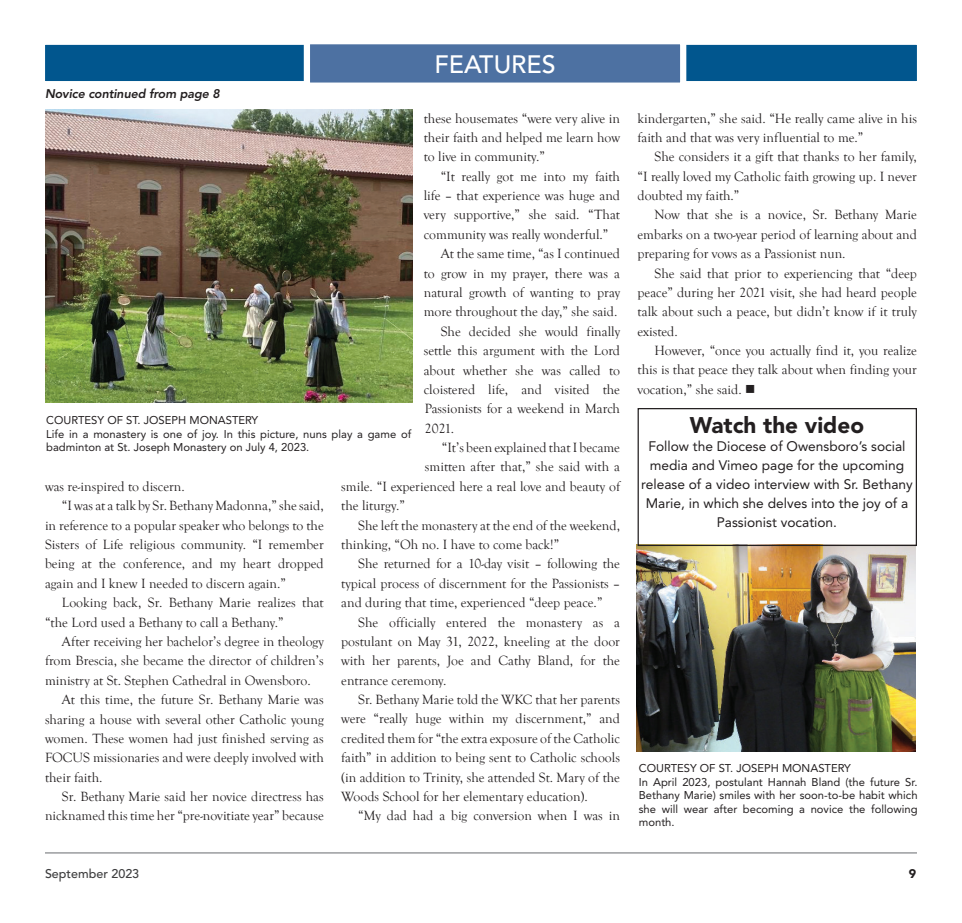
<style>
.page{position:relative;width:962px;height:923px;background:#fff}
.page>*{position:absolute;margin:0;border:0;box-sizing:border-box;transform-origin:0 0}
.t1{font:500 25px "Avenir LT Std";color:#fff}
.t2{font:900 22.5px "Avenir LT Std";color:#231f20}
.t3{font:13.75px/19.4px "Goudy Old Style T";color:#231f20;text-align:justify}
.t4{font:13.75px/18.8px "Avenir LT Std";color:#231f20;text-align:center}
.t5{font:italic 800 12.5px "Avenir LT Std";letter-spacing:-.01em;color:#231f20}
.t6{font:500 12.5px "Avenir LT Std";color:#3e3e3f}
.t7{font:900 12.5px "Avenir LT Std";color:#231f20}
.t8{font:11.25px/13.5px "Avenir LT Std";color:#231f20}
</style>
<div class="page">
<hr style="left:45px;top:852px;width:872px;height:1px;background:#939598">
<div style="left:45px;top:44px;width:872px;height:37px;background:#01568e"></div>
<svg style="left:301px;top:44px;width:388px;height:39px;background:#5578a6"></svg>
<img style="left:636px;top:545px;width:280px;height:206px">
<div style="left:638px;top:408px;width:279px;height:138px;border:1px solid #231f20"></div>
<img style="left:45px;top:110px;width:367px;height:292px">
<p class="t5" style="left:45px;top:88px;width:176px">Novice continued from page 8</p>
<h1 class="t1" style="left:435px;top:49px;width:93px">WORLD</h1>
<h1 class="t1" style="left:434px;top:54px;width:123px">FEATURES</h1>
<p class="t3" style="left:637px;top:108px;width:281px">kindergarten,” she said. “He really came alive in his faith and that was very influential to me.”</p>
<p class="t3" style="left:637px;top:147px;width:281px;text-indent:17px">She considers it a gift that thanks to her family, “I really loved my Catholic faith growing up. I never doubted my faith.”</p>
<p class="t3" style="left:637px;top:205px;width:281px;text-indent:17px">Now that she is a novice, Sr. Bethany Marie embarks on a two-year period of learning about and preparing for vows as a Passionist nun.</p>
<p class="t3" style="left:637px;top:263px;width:281px;text-indent:17px">She said that prior to experiencing that “deep peace” during her 2021 visit, she had heard people talk about such a peace, but didn’t know if it truly existed.</p>
<p class="t3" style="left:637px;top:341px;width:281px;text-indent:17px">However, “once you actually find it, you realize this is that peace they talk about when finding your vocation,” she said. ■</p>
<p class="t3" style="left:424px;top:108px;width:198px">these housemates “were very alive in their faith and helped me learn how to live in community.”</p>
<p class="t3" style="left:441px;top:166px;width:181px">“It really got me into my faith</p>
<p class="t3" style="left:424px;top:186px;width:198px">life – that experience was huge and</p>
<p class="t3" style="left:424px;top:205px;width:198px">very supportive,” she said. “That</p>
<p class="t3" style="left:424px;top:225px;width:186px">community was really wonderful.”</p>
<p class="t3" style="left:441px;top:244px;width:181px">At the same time, “as I continued</p>
<p class="t3" style="left:424px;top:263px;width:198px">to grow in my prayer, there was a</p>
<p class="t3" style="left:424px;top:283px;width:198px">natural growth of wanting to pray</p>
<p class="t3" style="left:424px;top:302px;width:195px">more throughout the day,” she said.</p>
<p class="t3" style="left:441px;top:321px;width:181px">She decided she would finally</p>
<p class="t3" style="left:424px;top:341px;width:198px">settle this argument with the Lord</p>
<p class="t3" style="left:424px;top:360px;width:198px">about whether she was called to</p>
<p class="t3" style="left:424px;top:380px;width:198px">cloistered life, and visited the</p>
<p class="t3" style="left:425px;top:399px;width:197px">Passionists for a weekend in March</p>
<p class="t3" style="left:425px;top:418px;width:31px">2021.</p>
<p class="t3" style="left:442px;top:438px;width:180px">“It’s been explained that I became</p>
<p class="t3" style="left:425px;top:457px;width:197px">smitten after that,” she said with a</p>
<p class="t3" style="left:341px;top:476px;width:280px">smile. “I experienced here a real love and beauty of</p>
<p class="t3" style="left:341px;top:496px;width:65px">the liturgy.”</p>
<p class="t3" style="left:358px;top:515px;width:263px">She left the monastery at the end of the weekend,</p>
<p class="t3" style="left:341px;top:535px;width:219px">thinking, “Oh no. I have to come back!”</p>
<p class="t3" style="left:358px;top:554px;width:263px">She returned for a 10-day visit – following the</p>
<p class="t3" style="left:341px;top:573px;width:280px">typical process of discernment for the Passionists –</p>
<p class="t3" style="left:341px;top:593px;width:263px">and during that time, experienced “deep peace.”</p>
<p class="t3" style="left:358px;top:612px;width:263px">She officially entered the monastery as a</p>
<p class="t3" style="left:341px;top:631px;width:280px">postulant on May 31, 2022, kneeling at the door</p>
<p class="t3" style="left:341px;top:651px;width:280px">with her parents, Joe and Cathy Bland, for the</p>
<p class="t3" style="left:341px;top:670px;width:107px">entrance ceremony.</p>
<p class="t3" style="left:358px;top:690px;width:263px">Sr. Bethany Marie told the WKC that her parents</p>
<p class="t3" style="left:341px;top:709px;width:280px">were “really huge within my discernment,” and</p>
<p class="t3" style="left:341px;top:728px;width:280px">credited them for “the extra exposure of the Catholic</p>
<p class="t3" style="left:341px;top:748px;width:280px">faith” in addition to being sent to Catholic schools</p>
<p class="t3" style="left:341px;top:767px;width:280px">(in addition to Trinity, she attended St. Mary of the</p>
<p class="t3" style="left:341px;top:786px;width:248px">Woods School for her elementary education).</p>
<p class="t3" style="left:358px;top:806px;width:263px">“My dad had a big conversion when I was in</p>
<p class="t8" style="left:46px;top:413px;width:366px">COURTESY OF ST. JOSEPH MONASTERY<br>Life in a monastery is one of joy. In this picture, nuns play a game of badminton at St. Joseph Monastery on July 4, 2023.</p>
<h2 class="t2" style="left:690px;top:415px;width:176px">Watch the video</h2>
<p class="t4" style="left:641px;top:437px;width:273px">Follow the Diocese of Owensboro’s social media and Vimeo page for the upcoming release of a video interview with Sr. Bethany Marie, in which she delves into the joy of a Passionist vocation.</p>
<p class="t3" style="left:45px;top:476px;width:141px">was re-inspired to discern.</p>
<p class="t3" style="left:62px;top:496px;width:263px">“I was at a talk by Sr. Bethany Madonna,” she said,</p>
<p class="t3" style="left:45px;top:515px;width:280px">in reference to a popular speaker who belongs to the</p>
<p class="t3" style="left:45px;top:535px;width:280px">Sisters of Life religious community. “I remember</p>
<p class="t3" style="left:45px;top:554px;width:280px">being at the conference, and my heart dropped</p>
<p class="t3" style="left:45px;top:573px;width:243px">again and I knew I needed to discern again.”</p>
<p class="t3" style="left:62px;top:593px;width:263px">Looking back, Sr. Bethany Marie realizes that</p>
<p class="t3" style="left:45px;top:612px;width:240px">“the Lord used a Bethany to call a Bethany.”</p>
<p class="t3" style="left:62px;top:631px;width:263px">After receiving her bachelor’s degree in theology</p>
<p class="t3" style="left:45px;top:651px;width:280px">from Brescia, she became the director of children’s</p>
<p class="t3" style="left:45px;top:670px;width:267px">ministry at St. Stephen Cathedral in Owensboro.</p>
<p class="t3" style="left:62px;top:690px;width:263px">At this time, the future Sr. Bethany Marie was</p>
<p class="t3" style="left:45px;top:709px;width:280px">sharing a house with several other Catholic young</p>
<p class="t3" style="left:45px;top:728px;width:280px">women. These women had just finished serving as</p>
<p class="t3" style="left:45px;top:748px;width:280px">FOCUS missionaries and were deeply involved with</p>
<p class="t3" style="left:45px;top:767px;width:59px">their faith.</p>
<p class="t3" style="left:62px;top:786px;width:263px">Sr. Bethany Marie said her novice directress has</p>
<p class="t3" style="left:45px;top:806px;width:280px">nicknamed this time her “pre-novitiate year” because</p>
<p class="t8" style="left:639px;top:761px;width:280px">COURTESY OF ST. JOSEPH MONASTERY<br>In April 2023, postulant Hannah Bland (the future Sr.<br>Bethany Marie) smiles with her soon-to-be habit which she will wear after becoming a novice the following month.</p>
<p class="t6" style="left:45px;top:868px;width:96px">September 2023</p>
<p class="t7" style="left:909px;top:868px;width:9px">9</p>
</div>
